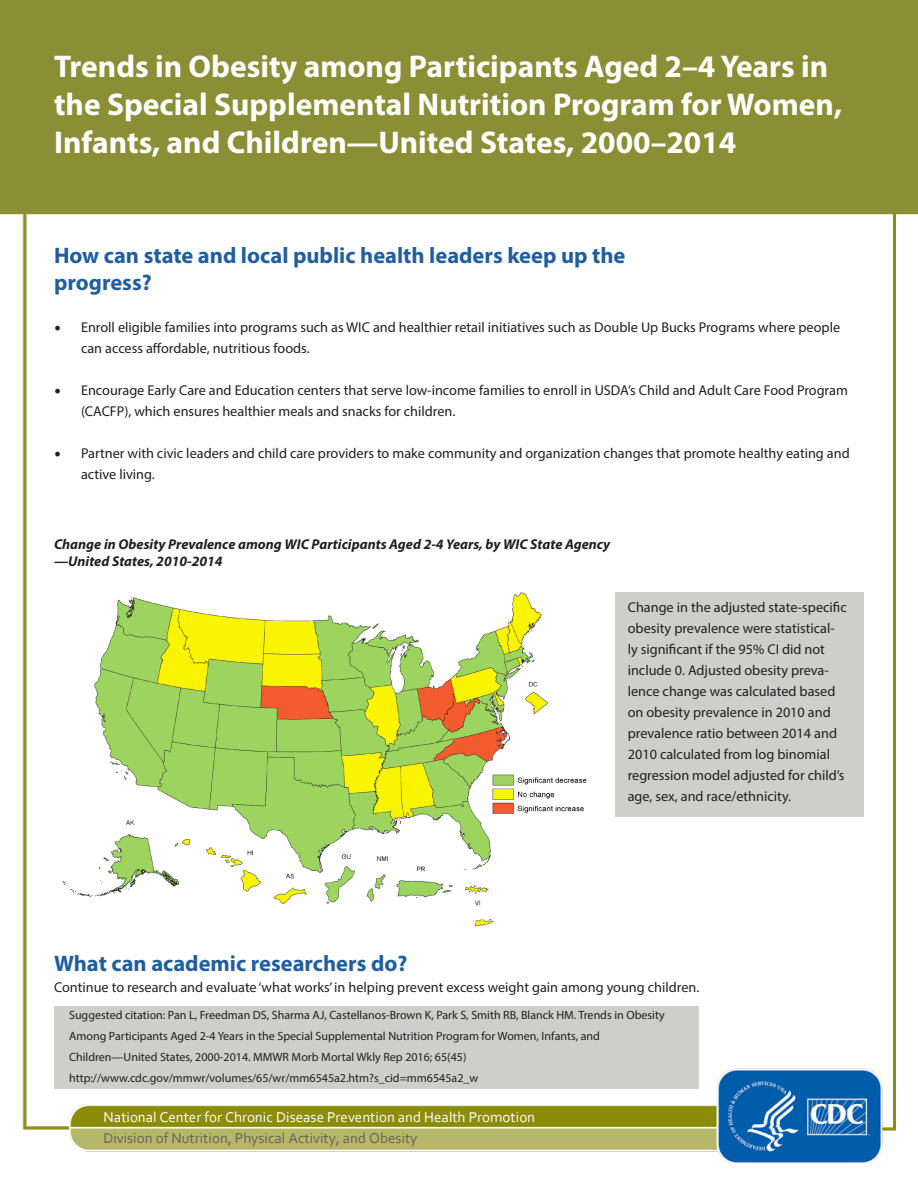
<style>
.page{position:relative;width:918px;height:1188px;background:#fff}
.page>*{position:absolute;margin:0;border:0;box-sizing:border-box;transform-origin:0 0}
.t1{font:700 31.5px/37.8px "Myriad Pro";color:#fff}
.t2{font:700 22.5px/27px "Myriad Pro";color:#215e9e}
.t3{font:15px "Corbel";color:#fff}
.t4{font:15px "Corbel";color:#6a6058}
.t5{font:14.25px/21px "Myriad Pro";color:#231f20}
.t6{font:italic 700 14.25px/17.1px "Myriad Pro";color:#231f20}
.t7{font:12px/21px "Myriad Pro";color:#231f20}
.s1{font-family:"Minion Pro";font-size:18px}
</style>
<div class="page">
<img style="left:23px;top:214px;width:872px;height:950px">
<div style="left:1px;top:1px;width:916px;height:212px;background:#8a8e35"></div>
<div style="left:0;top:0;width:918px;height:214px;border:2px solid #8a8e35"></div>
<div style="left:616px;top:592px;width:248px;height:224px;background:#cececd"></div>
<img style="left:54px;top:579px;width:549px;height:356px">
<h1 class="t1" style="left:54px;top:47px;width:790px">Trends in Obesity among Participants Aged 2–4 Years in the Special Supplemental Nutrition Program for Women,<br>Infants, and Children—United States, 2000–2014</h1>
<h2 class="t2" style="left:54px;top:242px;width:573px">How can state and local public health leaders keep up the progress?</h2>
<p class="t5" style="left:81px;top:317px;width:761px;text-indent:-27px"><span class="s1">•</span> Enroll eligible families into programs such as WIC and healthier retail initiatives such as Double Up Bucks Programs where people can access affordable, nutritious foods.</p>
<p class="t5" style="left:81px;top:380px;width:768px;text-indent:-27px"><span class="s1">•</span> Encourage Early Care and Education centers that serve low-income families to enroll in USDA’s Child and Adult Care Food Program (CACFP), which ensures healthier meals and snacks for children.</p>
<p class="t5" style="left:81px;top:443px;width:770px;text-indent:-27px"><span class="s1">•</span> Partner with civic leaders and child care providers to make community and organization changes that promote healthy eating and active living.</p>
<h2 class="t6" style="left:54px;top:535px;width:558px">Change in Obesity Prevalence among WIC Participants Aged 2-4 Years, by WIC State Agency —United States, 2010-2014</h2>
<p class="t5" style="left:628px;top:597px;width:220px">Change in the adjusted state-specific obesity prevalence were statistical&shy;ly significant if the 95% CI did not include 0. Adjusted obesity preva&shy;lence change was calculated based on obesity prevalence in 2010 and prevalence ratio between 2014 and 2010 calculated from log binomial regression model adjusted for child’s age, sex, and race/ethnicity.</p>
<h2 class="t2" style="left:54px;top:949px;width:355px">What can academic researchers do?</h2>
<p class="t5" style="left:54px;top:976px;width:647px">Continue to research and evaluate ‘what works’ in helping prevent excess weight gain among young children.</p>
<p class="t7" style="left:69px;top:1004px;width:597px">Suggested citation: Pan L, Freedman DS, Sharma AJ, Castellanos-Brown K, Park S, Smith RB, Blanck HM. Trends in Obesity Among Participants Aged 2-4 Years in the Special Supplemental Nutrition Program for Women, Infants, and Children—United States, 2000-2014. MMWR Morb Mortal Wkly Rep 2016; 65(45) http://www.cdc.gov/mmwr/volumes/65/wr/mm6545a2.htm?s_cid=mm6545a2_w</p>
<p class="t3" style="left:104px;top:1107px;width:433px">National Center for Chronic Disease Prevention and Health Promotion</p>
<p class="t4" style="left:103px;top:1129px;width:316px">Division of Nutrition, Physical Activity, and Obesity</p>
</div>
